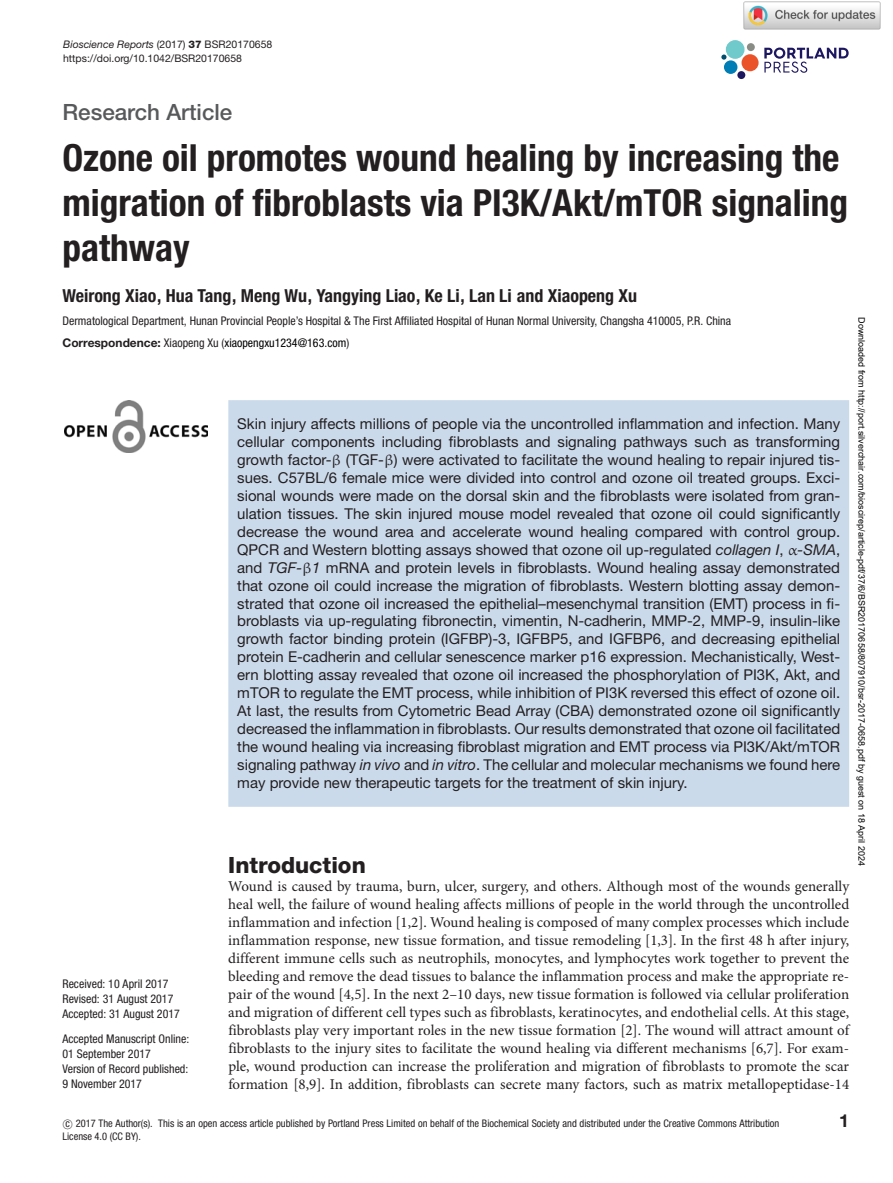
<style>
.page{position:relative;width:893px;height:1183px;background:#fff}
.page>*{position:absolute;margin:0;border:0;box-sizing:border-box;transform-origin:0 0}
.t1{font:700 condensed 37.35px/44.8px "Helvetica Neue LT Std";color:#231f20}
.t2{font:500 22.35px "Helvetica Neue LT Std";color:#58595b}
.t3{font:800 22.35px "Helvetica Neue LT Std";color:#231f20}
.t4{font:700 condensed 18px "Helvetica Neue LT Std";color:#231f20}
.t5{font:700 18px "Helvetica Neue LT Std";color:#231f20}
.t6{font:15px/18px "Helvetica Neue LT Std";color:#231f20;text-align:justify}
.t7{font:15px/18px "Minion Pro";color:#231f20;text-align:justify}
.t8{font:condensed 12px/15px "Helvetica Neue LT Std";color:#231f20}
.t9{font:condensed 10.5px/13.5px "Helvetica Neue LT Std";color:#231f20}
.t10{font:10.5px/13.5px "Helvetica Neue LT Std";color:#231f20}
.t11{font:9px "Arial";color:#000}
.s1{font-style:italic}
.s2{font-weight:800}
.s3{font-weight:700;font-stretch:normal}
.s4{color:#000}
.s5{font-family:"EURM10"}
.s6{font-family:"CMSY10";font-stretch:normal}
</style>
<div class="page">
<svg style="left:764px;top:48px;width:85px;height:25px"></svg>
<div style="left:726px;top:40px;width:18px;height:19px;background:#70cacb;border-radius:50%"></div>
<div style="left:741px;top:54px;width:18px;height:17px;background:#ea5329;border-radius:50%"></div>
<div style="left:724px;top:60px;width:13px;height:14px;background:#007db5;border-radius:50%"></div>
<div style="left:737px;top:71px;width:8px;height:8px;background:#1d1760;border-radius:50%"></div>
<div style="left:747px;top:43px;width:8px;height:8px;background:#888c85;border-radius:50%"></div>
<svg style="left:721px;top:54px;width:5px;height:6px"></svg>
<img style="left:65px;top:400px;width:143px;height:52px">
<div style="left:228px;top:400px;width:621px;height:406px;background:#cbdaeb"></div>
<img style="left:743px;top:1px;width:138px;height:29px">
<p class="t10" style="left:63px;top:39px;width:211px"><span class="s1">Bioscience Reports</span> (2017) <span class="s2">37</span> BSR20170658 https://doi.org/10.1042/BSR20170658</p>
<h2 class="t2" style="left:62px;top:104px;width:171px">Research Article</h2>
<h1 class="t1" style="left:62px;top:138px;width:787px">Ozone oil promotes wound healing by increasing the migration of fibroblasts via PI3K/Akt/mTOR signaling pathway</h1>
<p class="t4" style="left:62px;top:289px;width:576px">Weirong Xiao, Hua Tang, Meng Wu, Yangying Liao, Ke Li, Lan Li and Xiaopeng Xu</p>
<p class="t8" style="left:62px;top:310px;width:670px;line-height:22.4px">Dermatological Department, Hunan Provincial People’s Hospital &amp; The First Affiliated Hospital of Hunan Normal University, Changsha 410005, P.R. China<br><span class="s3">Correspondence:</span> Xiaopeng Xu (<span class="s4">xiaopengxu1234@163.com</span>)</p>
<p class="t11" style="left:865px;top:317px;width:549px;rotate:90deg">Downloaded from http://port.silverchair.com/bioscirep/article-pdf/37/6/BSR20170658/807910/bsr-2017-0658.pdf by guest on 18 April 2024</p>
<p class="t6" style="left:237px;top:416px;width:604px">Skin injury affects millions of people via the uncontrolled inflammation and infection. Many cellular components including fibroblasts and signaling pathways such as transforming growth factor-<span class="s5">β</span> (TGF-<span class="s5">β</span>) were activated to facilitate the wound healing to repair injured tis&shy;sues. C57BL/6 female mice were divided into control and ozone oil treated groups. Exci&shy;sional wounds were made on the dorsal skin and the fibroblasts were isolated from gran&shy;ulation tissues. The skin injured mouse model revealed that ozone oil could significantly decrease the wound area and accelerate wound healing compared with control group.<br>QPCR and Western blotting assays showed that ozone oil up-regulated <span class="s1">collagen I</span>, <span class="s5">α</span><span class="s1">-SMA</span>, and <span class="s1">TGF-</span><span class="s5">β</span><span class="s1">1</span> mRNA and protein levels in fibroblasts. Wound healing assay demonstrated that ozone oil could increase the migration of fibroblasts. Western blotting assay demon&shy;strated that ozone oil increased the epithelial–mesenchymal transition (EMT) process in fi&shy;broblasts via up-regulating fibronectin, vimentin, N-cadherin, MMP-2, MMP-9, insulin-like growth factor binding protein (IGFBP)-3, IGFBP5, and IGFBP6, and decreasing epithelial protein E-cadherin and cellular senescence marker p16 expression. Mechanistically, West&shy;ern blotting assay revealed that ozone oil increased the phosphorylation of PI3K, Akt, and mTOR to regulate the EMT process, while inhibition of PI3K reversed this effect of ozone oil.<br>At last, the results from Cytometric Bead Array (CBA) demonstrated ozone oil significantly decreased the inflammation in fibroblasts. Our results demonstrated that ozone oil facilitated the wound healing via increasing fibroblast migration and EMT process via PI3K/Akt/mTOR signaling pathway <span class="s1">in vivo</span> and <span class="s1">in vitro</span>. The cellular and molecular mechanisms we found here may provide new therapeutic targets for the treatment of skin injury.</p>
<h2 class="t3" style="left:228px;top:857px;width:139px">Introduction</h2>
<p class="t7" style="left:228px;top:878px;width:622px">Wound is caused by trauma, burn, ulcer, surgery, and others. Although most of the wounds generally heal well, the failure of wound healing affects millions of people in the world through the uncontrolled inflammation and infection [1,2]. Wound healing is composed of many complex processes which include inflammation response, new tissue formation, and tissue remodeling [1,3]. In the first 48 h after injury, different immune cells such as neutrophils, monocytes, and lymphocytes work together to prevent the bleeding and remove the dead tissues to balance the inflammation process and make the appropriate re&shy;pair of the wound [4,5]. In the next 2–10 days, new tissue formation is followed via cellular proliferation and migration of different cell types such as fibroblasts, keratinocytes, and endothelial cells. At this stage, fibroblasts play very important roles in the new tissue formation [2]. The wound will attract amount of fibroblasts to the injury sites to facilitate the wound healing via different mechanisms [6,7]. For exam&shy;ple, wound production can increase the proliferation and migration of fibroblasts to promote the scar formation [8,9]. In addition, fibroblasts can secrete many factors, such as matrix metallopeptidase-14</p>
<p class="t9" style="left:62px;top:1117px;width:718px"><span class="s6">-</span>c 2017 The Author(s). This is an open access article published by Portland Press Limited on behalf of the Biochemical Society and distributed under the Creative Commons Attribution<br>License 4.0 (CC BY).</p>
<p class="t5" style="left:839px;top:1113px;width:11px">1</p>
<p class="t8" style="left:62px;top:976px;width:119px">Received: 10 April 2017<br>Revised: 31 August 2017<br>Accepted: 31 August 2017</p>
<p class="t8" style="left:62px;top:1032px;width:128px">Accepted Manuscript Online:<br>01 September 2017<br>Version of Record published:<br>9 November 2017</p>
</div>
